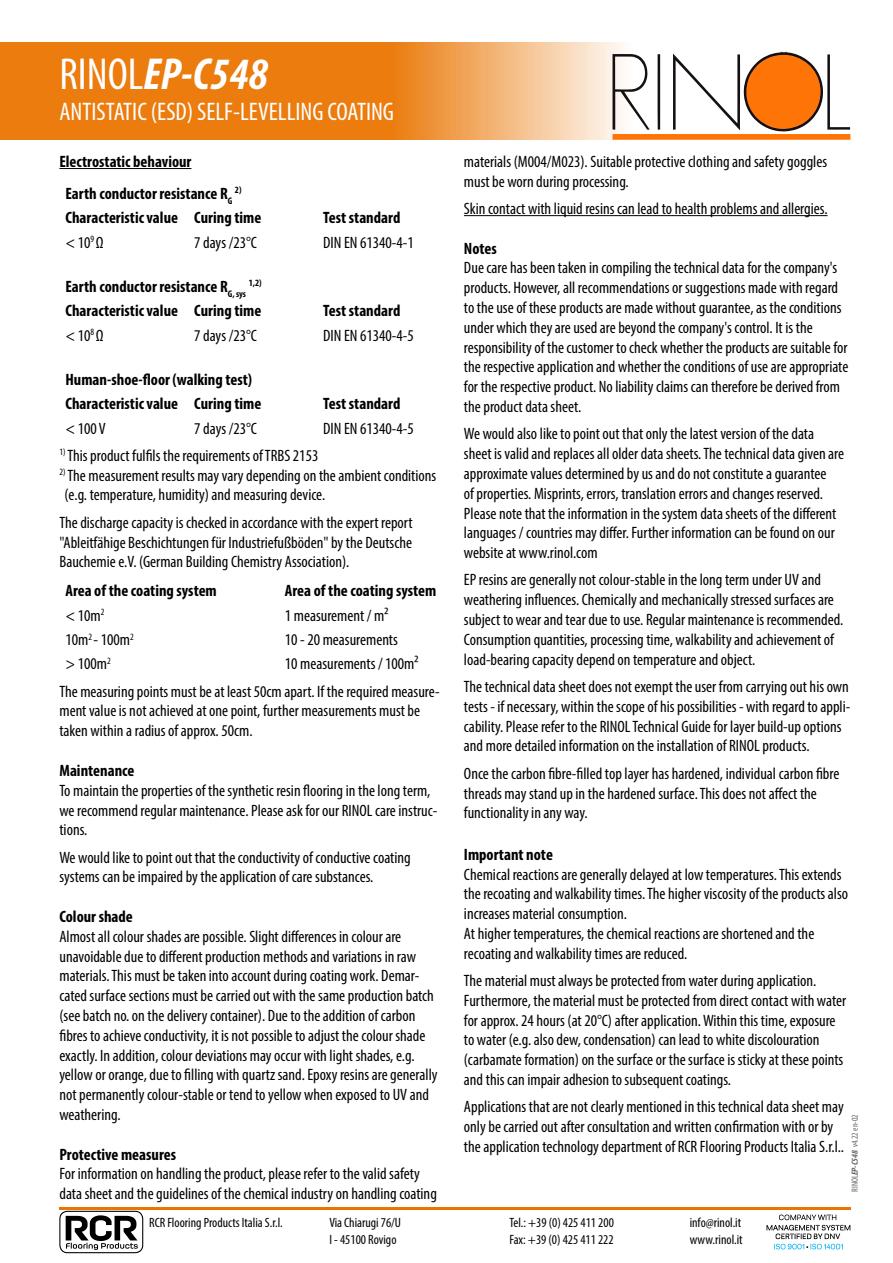
<style>
.page{position:relative;width:893px;height:1263px;background:#fff}
.page>*{position:absolute;margin:0;border:0;box-sizing:border-box;transform-origin:0 0}
.t1{font:italic 700 condensed 45px "Myriad Pro";color:#fff}
.t2{font:condensed 25.5px "Myriad Pro";color:#fff}
.t3{font:condensed 16.5px/19.8px "Myriad Pro";color:#000}
.t4{font:700 condensed 16.5px/31.8px "Myriad Pro";color:#000}
.t5{font:condensed 13.5px/16.2px "Myriad Pro";color:#000}
.t6{font:700 condensed 9.6px "Myriad Pro";color:#000}
.t7{font:condensed 9px "Myriad Pro";color:#67676b}
.s1{font-weight:400;font-style:normal}
.s2{font-weight:700;font-style:italic}
</style>
<div class="page">
<hr style="left:59px;top:168px;width:132px;height:1px;background:#000">
<hr style="left:464px;top:215px;width:363px;height:1px;background:#000">
<hr style="left:59px;top:1207px;width:791px;height:2px;background:#ea7500">
<svg style="left:0;top:42px;width:851px;height:98px;background:#ef9943"></svg>
<svg style="left:612px;top:54px;width:38px;height:76px"></svg>
<svg style="left:657px;top:54px;width:3px;height:76px"></svg>
<svg style="left:673px;top:52px;width:177px;height:80px"></svg>
<div style="left:612px;top:134px;width:238px;height:6px;background:#ff7406"></div>
<svg style="left:59px;top:1211px;width:84px;height:42px"></svg>
<svg style="left:766px;top:1214px;width:84px;height:36px"></svg>
<h1 class="t1" style="left:60px;top:46px;width:210px"><span class="s1">RINOL</span>EP-C548</h1>
<h2 class="t2" style="left:60px;top:96px;width:336px">ANTISTATIC (ESD) SELF-LEVELLING COATING</h2>
<p class="t4" style="left:65px;top:145px;width:168px;text-indent:-6px">Electrostatic behaviour<br>Earth conductor resistance R<sub>G</sub></p>
<p class="t6" style="left:235px;top:184px;width:8px">2)</p>
<p class="t4" style="left:65px;top:201px;width:197px">Characteristic value Curing time</p>
<p class="t4" style="left:323px;top:201px;width:79px">Test standard</p>
<p class="t3" style="left:65px;top:232px;width:40px">&lt; 10<sup>9</sup> Ω</p>
<p class="t3" style="left:194px;top:232px;width:64px">7 days /23°C</p>
<p class="t3" style="left:323px;top:232px;width:92px">DIN EN 61340-4-1</p>
<p class="t4" style="left:65px;top:270px;width:182px">Earth conductor resistance R<sub>G,</sub> <sub>sys</sub></p>
<p class="t6" style="left:249px;top:277px;width:14px">1,2)</p>
<p class="t4" style="left:65px;top:294px;width:197px">Characteristic value Curing time</p>
<p class="t4" style="left:323px;top:294px;width:79px">Test standard</p>
<p class="t3" style="left:65px;top:325px;width:40px">&lt; 10<sup>8</sup> Ω</p>
<p class="t3" style="left:194px;top:325px;width:64px">7 days /23°C</p>
<p class="t3" style="left:323px;top:325px;width:92px">DIN EN 61340-4-5</p>
<p class="t4" style="left:65px;top:367px;width:197px;line-height:24.3px">Human-shoe-floor (walking test)<br>Characteristic value Curing time</p>
<p class="t4" style="left:323px;top:387px;width:79px">Test standard</p>
<p class="t3" style="left:65px;top:418px;width:42px">&lt; 100 V</p>
<p class="t3" style="left:194px;top:418px;width:64px">7 days /23°C</p>
<p class="t3" style="left:323px;top:418px;width:92px">DIN EN 61340-4-5</p>
<p class="t3" style="left:59px;top:445px;width:260px"><sup>1)</sup> This product fulfils the requirements of TRBS 2153</p>
<p class="t3" style="left:65px;top:465px;width:373px;text-indent:-5px"><sup>2)</sup> The measurement results may vary depending on the ambient conditions (e.g. temperature, humidity) and measuring device.</p>
<p class="t3" style="left:59px;top:512px;width:355px;text-align:justify">The discharge capacity is checked in accordance with the expert report "Ableitfähige Beschichtungen für Industriefußböden" by the Deutsche Bauchemie e.V. (German Building Chemistry Association).</p>
<p class="t4" style="left:65px;top:574px;width:153px">Area of the coating system</p>
<p class="t4" style="left:285px;top:574px;width:153px">Area of the coating system</p>
<p class="t3" style="left:65px;top:605px;width:41px">&lt; 10m<sup>2</sup></p>
<p class="t3" style="left:285px;top:605px;width:105px">1 measurement / m2</p>
<p class="t3" style="left:65px;top:629px;width:70px">10m<sup>2</sup> - 100m<sup>2</sup></p>
<p class="t3" style="left:285px;top:629px;width:114px">10 - 20 measurements</p>
<p class="t3" style="left:65px;top:654px;width:47px">&gt; 100m<sup>2</sup></p>
<p class="t3" style="left:59px;top:650px;width:382px;line-height:27.3px;text-indent:225px">10 measurements / 100m2<br>The measuring points must be at least 50cm apart. If the required measure-</p>
<p class="t3" style="left:59px;top:701px;width:362px">ment value is not achieved at one point, further measurements must be taken within a radius of approx. 50cm.</p>
<p class="t4" style="left:59px;top:754px;width:77px">Maintenance</p>
<p class="t3" style="left:59px;top:780px;width:379px">To maintain the properties of the synthetic resin flooring in the long term, we recommend regular maintenance. Please ask for our RINOL care instruc&shy;tions.</p>
<p class="t3" style="left:59px;top:847px;width:353px">We would like to point out that the conductivity of conductive coating systems can be impaired by the application of care substances.</p>
<p class="t4" style="left:59px;top:900px;width:75px">Colour shade</p>
<p class="t3" style="left:59px;top:926px;width:380px">Almost all colour shades are possible. Slight differences in colour are unavoidable due to different production methods and variations in raw materials. This must be taken into account during coating work. Demar&shy;cated surface sections must be carried out with the same production batch (see batch no. on the delivery container). Due to the addition of carbon fibres to achieve conductivity, it is not possible to adjust the colour shade exactly. In addition, colour deviations may occur with light shades, e.g. yellow or orange, due to filling with quartz sand. Epoxy resins are generally not permanently colour-stable or tend to yellow when exposed to UV and weathering.</p>
<p class="t4" style="left:59px;top:1138px;width:118px">Protective measures</p>
<p class="t3" style="left:59px;top:1164px;width:379px">For information on handling the product, please refer to the valid safety data sheet and the guidelines of the chemical industry on handling coating</p>
<p class="t3" style="left:464px;top:151px;width:365px">materials (M004/M023). Suitable protective clothing and safety goggles must be worn during processing.</p>
<p class="t3" style="left:464px;top:198px;width:365px">Skin contact with liquid resins can lead to health problems and allergies.</p>
<p class="t4" style="left:464px;top:232px;width:34px">Notes</p>
<p class="t3" style="left:464px;top:258px;width:386px">Due care has been taken in compiling the technical data for the company's products. However, all recommendations or suggestions made with regard to the use of these products are made without guarantee, as the conditions under which they are used are beyond the company's control. It is the responsibility of the customer to check whether the products are suitable for the respective application and whether the conditions of use are appropriate for the respective product. No liability claims can therefore be derived from the product data sheet.</p>
<p class="t3" style="left:464px;top:424px;width:382px">We would also like to point out that only the latest version of the data sheet is valid and replaces all older data sheets. The technical data given are approximate values determined by us and do not constitute a guarantee<br>of properties. Misprints, errors, translation errors and changes reserved.<br>Please note that the information in the system data sheets of the different languages / countries may differ. Further information can be found on our website at www.rinol.com</p>
<p class="t3" style="left:464px;top:570px;width:381px">EP resins are generally not colour-stable in the long term under UV and weathering influences. Chemically and mechanically stressed surfaces are subject to wear and tear due to use. Regular maintenance is recommended.<br>Consumption quantities, processing time, walkability and achievement of load-bearing capacity depend on temperature and object.</p>
<p class="t3" style="left:464px;top:676px;width:388px">The technical data sheet does not exempt the user from carrying out his own tests - if necessary, within the scope of his possibilities - with regard to appli&shy;cability. Please refer to the RINOL Technical Guide for layer build-up options and more detailed information on the installation of RINOL products.</p>
<p class="t3" style="left:464px;top:763px;width:377px">Once the carbon fibre-filled top layer has hardened, individual carbon fibre threads may stand up in the hardened surface. This does not affect the functionality in any way.</p>
<p class="t4" style="left:464px;top:838px;width:90px">Important note</p>
<p class="t3" style="left:464px;top:864px;width:386px">Chemical reactions are generally delayed at low temperatures. This extends the recoating and walkability times. The higher viscosity of the products also increases material consumption.<br>At higher temperatures, the chemical reactions are shortened and the recoating and walkability times are reduced.</p>
<p class="t3" style="left:464px;top:970px;width:384px">The material must always be protected from water during application.<br>Furthermore, the material must be protected from direct contact with water for approx. 24 hours (at 20°C) after application. Within this time, exposure to water (e.g. also dew, condensation) can lead to white discolouration (carbamate formation) on the surface or the surface is sticky at these points and this can impair adhesion to subsequent coatings.</p>
<p class="t3" style="left:464px;top:1097px;width:382px">Applications that are not clearly mentioned in this technical data sheet may only be carried out after consultation and written confirmation with or by the application technology department of RCR Flooring Products Italia S.r.l..</p>
<p class="t7" style="left:849px;top:1192px;width:79px;rotate:-90deg">RINOL<span class="s2">EP-C548</span> v4.22 en-02</p>
<p class="t5" style="left:149px;top:1215px;width:135px">RCR Flooring Products Italia S.r.l.</p>
<p class="t5" style="left:329px;top:1215px;width:73px">Via Chiarugi 76/U<br>I - 45100 Rovigo</p>
<p class="t5" style="left:510px;top:1215px;width:106px">Tel.: +39 (0) 425 411 200<br>Fax: +39 (0) 425 411 222</p>
<p class="t5" style="left:690px;top:1215px;width:54px">info@rinol.it www.rinol.it</p>
</div>
